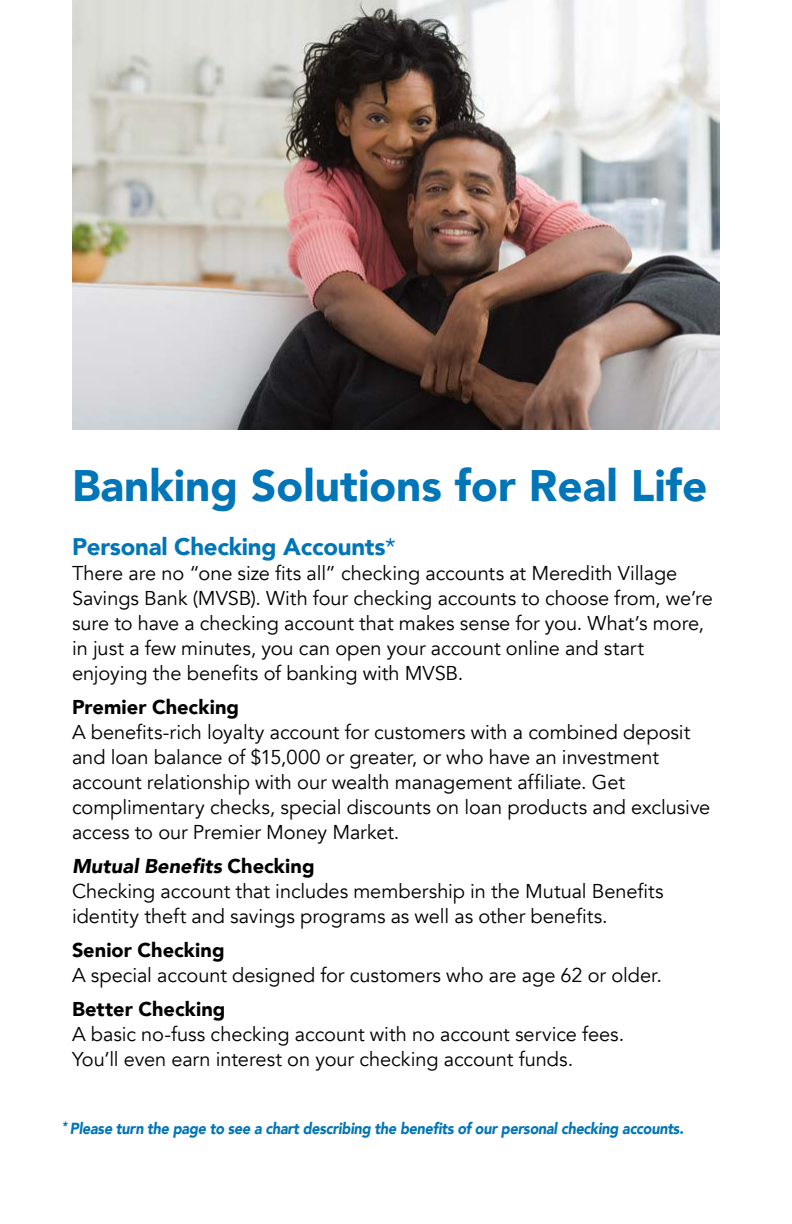
<style>
.page{position:relative;width:792px;height:1224px;background:#fff}
.page>*{position:absolute;margin:0;border:0;box-sizing:border-box;transform-origin:0 0}
.t1{font:900 44px "Avenir";color:#0075b7}
.t2{font:900 24px "Avenir";letter-spacing:-.01em;color:#0075b7}
.t3{font:20px/25px "Avenir";letter-spacing:-.005em;color:#000}
.t4{font:900 20px "Avenir";letter-spacing:.005em;color:#000}
.t5{font:italic 900 16px "Avenir";letter-spacing:-.02em;color:#0075b7;scale:.9 1}
.s1{font-weight:400}
.s2{font-weight:900;font-style:italic}
.s3{font-weight:900}
</style>
<div class="page">
<img style="left:72px;top:0;width:648px;height:429px">
<h1 class="t1" style="left:72px;top:448px;width:637px">Banking Solutions for Real Life</h1>
<p class="t2" style="left:72px;top:526px;width:325px">Personal Checking Accounts<span class="s1">*</span></p>
<p class="t3" style="left:72px;top:561px;width:642px">There are no “one size fits all” checking accounts at Meredith Village Savings Bank (MVSB). With four checking accounts to choose from, we’re sure to have a checking account that makes sense for you. What’s more, in just a few minutes, you can open your account online and start enjoying the benefits of banking with MVSB.</p>
<p class="t4" style="left:72px;top:690px;width:169px">Premier Checking</p>
<p class="t3" style="left:72px;top:720px;width:640px">A benefits-rich loyalty account for customers with a combined deposit and loan balance of $15,000 or greater, or who have an investment account relationship with our wealth management affiliate. Get complimentary checks, special discounts on loan products and exclusive access to our Premier Money Market.</p>
<p class="t3" style="left:72px;top:854px;width:593px"><span class="s2">Mutual Benefits</span> <span class="s3">Checking<br></span>Checking account that includes membership in the Mutual Benefits identity theft and savings programs as well as other benefits.</p>
<p class="t4" style="left:72px;top:933px;width:154px">Senior Checking</p>
<p class="t3" style="left:72px;top:963px;width:591px">A special account designed for customers who are age 62 or older.</p>
<p class="t4" style="left:72px;top:992px;width:155px">Better Checking</p>
<p class="t3" style="left:72px;top:1022px;width:554px">A basic no-fuss checking account with no account service fees.<br>You’ll even earn interest on your checking account funds.</p>
<p class="t5" style="left:62px;top:1115px;width:692px"><sup>*</sup> Please turn the page to see a chart describing the benefits of our personal checking accounts.</p>
</div>
